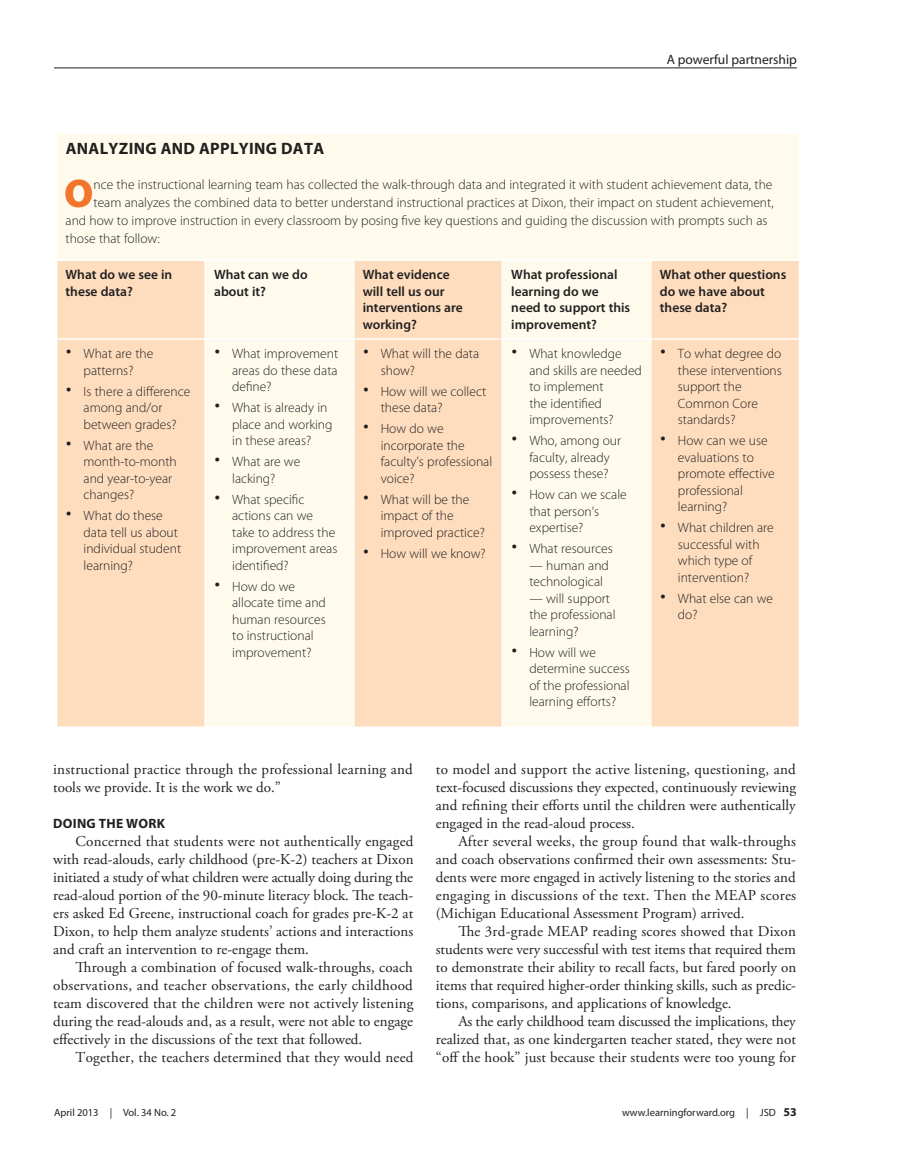
<style>
.page{position:relative;width:905px;height:1175px;background:#fff}
.page>*{position:absolute;margin:0;border:0;box-sizing:border-box;transform-origin:0 0}
.box{font:900 40.2px "Myriad Pro";color:#f3752c}
.box-2{font:700 16.5px "Myriad Pro";letter-spacing:.02em;color:#231f20}
.body{font:15px/18px "Adobe Garamond Pro";color:#231f20;text-align:justify}
.box-3{font:300 13.5px/16.5px "Myriad Pro";color:#231f20}
.box-4{font:600 13.5px/16.5px "Myriad Pro";color:#231f20}
.t1{font:13.5px "Myriad Pro";color:#231f20}
.subhead{font:700 13.5px "Myriad Pro";letter-spacing:.02em;color:#231f20}
.t2{font:10.5px "Myriad Pro";color:#231f20}
.s1{font-family:"Helvetica";font-weight:400;font-size:18px}
.s2{font-weight:700;font-size:12px}
</style>
<div class="page">
<hr style="left:54px;top:68px;width:743px;height:1px;background:#231f20">
<div style="left:57px;top:133px;width:741px;height:126px;background:#fefbed"></div>
<svg style="left:57px;top:261px;width:741px;height:465px;background:#fde8d0"></svg>
<hr style="left:204px;top:261px;width:2px;height:77px;background:#fff">
<hr style="left:353px;top:261px;width:1px;height:77px;background:#fff">
<hr style="left:501px;top:261px;width:2px;height:77px;background:#fff">
<hr style="left:650px;top:261px;width:1px;height:77px;background:#fff">
<hr style="left:56px;top:338px;width:149px;height:2px;background:#fff">
<hr style="left:205px;top:338px;width:149px;height:2px;background:#fff">
<hr style="left:204px;top:340px;width:2px;height:386px;background:#fff">
<hr style="left:354px;top:338px;width:148px;height:2px;background:#fff">
<hr style="left:353px;top:340px;width:1px;height:386px;background:#fff">
<hr style="left:502px;top:338px;width:149px;height:2px;background:#fff">
<hr style="left:501px;top:340px;width:2px;height:386px;background:#fff">
<hr style="left:651px;top:338px;width:149px;height:2px;background:#fff">
<hr style="left:650px;top:340px;width:1px;height:386px;background:#fff">
<p class="t1" style="left:666px;top:52px;width:132px">A powerful partnership</p>
<p class="box-2" style="left:66px;top:139px;width:260px">ANALYZING AND APPLYING DATA</p>
<p class="box" style="left:64px;top:170px;width:31px">O</p>
<p class="box-3" style="left:94px;top:176px;width:680px">nce the instructional learning team has collected the walk-through data and integrated it with student achievement data, the</p>
<p class="box-3" style="left:94px;top:194px;width:681px">team analyzes the combined data to better understand instructional practices at Dixon, their impact on student achievement,</p>
<p class="box-3" style="left:66px;top:212px;width:703px">and how to improve instruction in every classroom by posing five key questions and guiding the discussion with prompts such as</p>
<p class="box-3" style="left:66px;top:230px;width:96px">those that follow:</p>
<p class="box-4" style="left:66px;top:267px;width:108px">What do we see in these data?</p>
<p class="box-4" style="left:214px;top:267px;width:95px">What can we do about it?</p>
<p class="box-4" style="left:363px;top:267px;width:102px">What evidence will tell us our interventions are working?</p>
<p class="box-4" style="left:511px;top:267px;width:120px">What professional learning do we need to support this improvement?</p>
<p class="box-4" style="left:660px;top:267px;width:128px">What other questions do we have about these data?</p>
<p class="box-3" style="left:66px;top:345px;width:89px;text-align:center"><span class="s1">•</span> What are the patterns?</p>
<p class="box-3" style="left:84px;top:383px;width:108px;text-indent:-18px"><span class="s1">•</span> Is there a difference among and/or between grades?</p>
<p class="box-3" style="left:84px;top:437px;width:95px;text-indent:-18px"><span class="s1">•</span> What are the month-to-month and year-to-year changes?</p>
<p class="box-3" style="left:84px;top:507px;width:99px;text-indent:-18px"><span class="s1">•</span> What do these data tell us about individual student learning?</p>
<p class="box-3" style="left:232px;top:345px;width:108px;text-align:justify;text-indent:-18px"><span class="s1">•</span> What improvement areas do these data define?</p>
<p class="box-3" style="left:232px;top:399px;width:102px;text-indent:-18px"><span class="s1">•</span> What is already in place and working in these areas?</p>
<p class="box-3" style="left:214px;top:453px;width:88px;text-align:center"><span class="s1">•</span> What are we lacking?</p>
<p class="box-3" style="left:232px;top:491px;width:107px;text-indent:-18px"><span class="s1">•</span> What specific actions can we take to address the improvement areas identified?</p>
<p class="box-3" style="left:232px;top:578px;width:95px;text-indent:-18px"><span class="s1">•</span> How do we allocate time and human resources to instructional improvement?</p>
<p class="box-3" style="left:381px;top:345px;width:100px;text-indent:-18px"><span class="s1">•</span> What will the data show?</p>
<p class="box-3" style="left:381px;top:383px;width:107px;text-indent:-18px"><span class="s1">•</span> How will we collect these data?</p>
<p class="box-3" style="left:381px;top:420px;width:113px;text-indent:-18px"><span class="s1">•</span> How do we incorporate the faculty’s professional voice?</p>
<p class="box-3" style="left:381px;top:491px;width:106px;text-indent:-18px"><span class="s1">•</span> What will be the impact of the improved practice?</p>
<p class="box-3" style="left:363px;top:545px;width:124px"><span class="s1">•</span> How will we know?</p>
<p class="box-3" style="left:529px;top:345px;width:114px;text-indent:-18px"><span class="s1">•</span> What knowledge and skills are needed to implement<br>the identified improvements?</p>
<p class="box-3" style="left:511px;top:432px;width:111px;text-align:center"><span class="s1">•</span> Who, among our faculty, already possess these?</p>
<p class="box-3" style="left:529px;top:486px;width:99px;text-indent:-18px"><span class="s1">•</span> How can we scale that person’s expertise?</p>
<p class="box-3" style="left:511px;top:540px;width:103px"><span class="s1">•</span> What resources</p>
<p class="box-3" style="left:529px;top:557px;width:81px">— human and technological</p>
<p class="box-3" style="left:529px;top:590px;width:88px">— will support the professional learning?</p>
<p class="box-3" style="left:529px;top:644px;width:102px;text-indent:-18px"><span class="s1">•</span> How will we determine success of the professional learning efforts?</p>
<p class="box-3" style="left:678px;top:345px;width:105px;text-indent:-18px"><span class="s1">•</span> To what degree do these interventions support the<br>Common Core standards?</p>
<p class="box-3" style="left:678px;top:432px;width:98px;text-indent:-18px"><span class="s1">•</span> How can we use evaluations to promote effective professional learning?</p>
<p class="box-3" style="left:660px;top:519px;width:115px;text-align:center"><span class="s1">•</span> What children are successful with which type of intervention?</p>
<p class="box-3" style="left:678px;top:590px;width:97px;text-indent:-18px"><span class="s1">•</span> What else can we do?</p>
<p class="body" style="left:53px;top:761px;width:361px">instructional practice through the professional learning and tools we provide. It is the work we do.”</p>
<p class="subhead" style="left:53px;top:816px;width:113px">DOING THE WORK</p>
<p class="body" style="left:53px;top:833px;width:362px;text-indent:22px">Concerned that students were not authentically engaged with read-alouds, early childhood (pre-K-2) teachers at Dixon initiated a study of what children were actually doing during the read-aloud portion of the 90-minute literacy block. The teach&shy;ers asked Ed Greene, instructional coach for grades pre-K-2 at Dixon, to help them analyze students’ actions and interactions and craft an intervention to re-engage them.</p>
<p class="body" style="left:53px;top:959px;width:362px;text-indent:22px">Through a combination of focused walk-throughs, coach observations, and teacher observations, the early childhood team discovered that the children were not actively listening during the read-alouds and, as a result, were not able to engage effectively in the discussions of the text that followed.</p>
<p class="body" style="left:76px;top:1049px;width:339px">Together, the teachers determined that they would need</p>
<p class="body" style="left:436px;top:761px;width:362px">to model and support the active listening, questioning, and text-focused discussions they expected, continuously reviewing and refining their efforts until the children were authentically engaged in the read-aloud process.</p>
<p class="body" style="left:436px;top:833px;width:362px;text-indent:22px">After several weeks, the group found that walk-throughs and coach observations confirmed their own assessments: Stu&shy;dents were more engaged in actively listening to the stories and engaging in discussions of the text. Then the MEAP scores (Michigan Educational Assessment Program) arrived.</p>
<p class="body" style="left:436px;top:923px;width:362px;text-indent:22px">The 3rd-grade MEAP reading scores showed that Dixon students were very successful with test items that required them to demonstrate their ability to recall facts, but fared poorly on items that required higher-order thinking skills, such as predic&shy;tions, comparisons, and applications of knowledge.</p>
<p class="body" style="left:436px;top:1013px;width:361px;text-indent:22px">As the early childhood team discussed the implications, they realized that, as one kindergarten teacher stated, they were not “off the hook” just because their students were too young for</p>
<p class="t2" style="left:54px;top:1107px;width:124px">April 2013 | Vol. 34 No. 2</p>
<p class="t2" style="left:622px;top:1107px;width:176px">www.learningforward.org | JSD <span class="s2">53</span></p>
</div>
